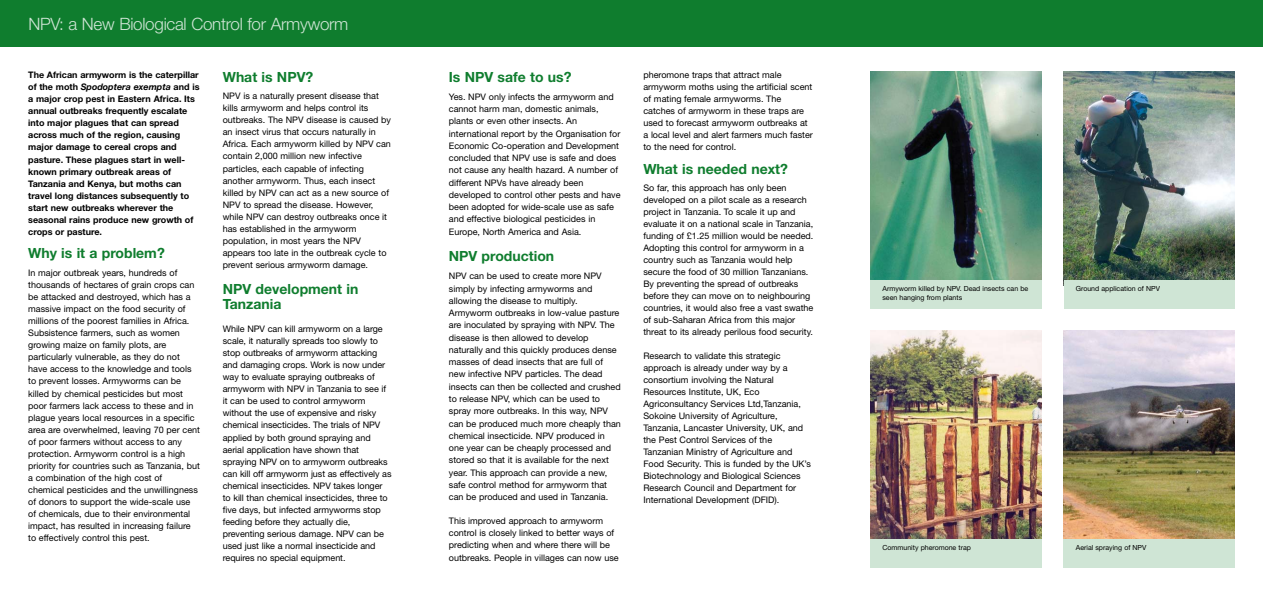
<style>
.page{position:relative;width:1263px;height:596px;background:#fff}
.page>*{position:absolute;margin:0;border:0;box-sizing:border-box;transform-origin:0 0}
.t1{font:300 17px "Helvetica Neue";letter-spacing:-.015em;color:#cfe5d5}
.t2{font:700 14px/15px "Helvetica Neue";color:#0f7d2e}
.t3{font:9px/12px "Helvetica Neue";color:#000}
.t4{font:700 9px/12px "Helvetica Neue";color:#000}
.t5{font:7px "Helvetica Neue";color:#000}
.s1{font-style:italic}
</style>
<div class="page">
<div style="left:0;top:0;width:1263px;height:46px;background:#0f7d2e"></div>
<img style="left:1064px;top:72px;width:170px;height:208px">
<div style="left:1064px;top:280px;width:170px;height:28px;background:#cfe5d5"></div>
<img style="left:870px;top:72px;width:171px;height:208px">
<div style="left:870px;top:280px;width:171px;height:28px;background:#cfe5d5"></div>
<img style="left:870px;top:330px;width:171px;height:209px">
<div style="left:870px;top:539px;width:171px;height:28px;background:#cfe5d5"></div>
<img style="left:1064px;top:330px;width:171px;height:209px">
<div style="left:1064px;top:539px;width:171px;height:28px;background:#cfe5d5"></div>
<h1 class="t1" style="left:28px;top:18px;width:321px">NPV: a New Biological Control for Armyworm</h1>
<p class="t4" style="left:28px;top:70px;width:173px">The African armyworm is the caterpillar of the moth <span class="s1">Spodoptera exempta</span> and is a major crop pest in Eastern Africa. Its annual outbreaks frequently escalate into major plagues that can spread across much of the region, causing major damage to cereal crops and pasture. These plagues start in well&shy;known primary outbreak areas of Tanzania and Kenya, but moths can travel long distances subsequently to start new outbreaks wherever the seasonal rains produce new growth of crops or pasture.</p>
<h2 class="t2" style="left:28px;top:247px;width:138px">Why is it a problem?</h2>
<p class="t3" style="left:28px;top:267px;width:173px">In major outbreak years, hundreds of thousands of hectares of grain crops can be attacked and destroyed, which has a massive impact on the food security of millions of the poorest families in Africa.<br>Subsistence farmers, such as women growing maize on family plots, are particularly vulnerable, as they do not have access to the knowledge and tools to prevent losses. Armyworms can be killed by chemical pesticides but most poor farmers lack access to these and in plague years local resources in a specific area are overwhelmed, leaving 70 per cent of poor farmers without access to any protection. Armyworm control is a high priority for countries such as Tanzania, but a combination of the high cost of chemical pesticides and the unwillingness of donors to support the wide-scale use of chemicals, due to their environmental impact, has resulted in increasing failure to effectively control this pest.</p>
<h2 class="t2" style="left:223px;top:70px;width:92px">What is NPV?</h2>
<p class="t3" style="left:223px;top:91px;width:170px">NPV is a naturally present disease that kills armyworm and helps control its outbreaks. The NPV disease is caused by an insect virus that occurs naturally in Africa. Each armyworm killed by NPV can contain 2,000 million new infective particles, each capable of infecting another armyworm. Thus, each insect killed by NPV can act as a new source of NPV to spread the disease. However, while NPV can destroy outbreaks once it has established in the armyworm population, in most years the NPV appears too late in the outbreak cycle to prevent serious armyworm damage.</p>
<h2 class="t2" style="left:223px;top:282px;width:137px">NPV development in<br>Tanzania</h2>
<p class="t3" style="left:223px;top:324px;width:170px">While NPV can kill armyworm on a large scale, it naturally spreads too slowly to stop outbreaks of armyworm attacking and damaging crops. Work is now under way to evaluate spraying outbreaks of armyworm with NPV in Tanzania to see if it can be used to control armyworm without the use of expensive and risky chemical insecticides. The trials of NPV applied by both ground spraying and aerial application have shown that spraying NPV on to armyworm outbreaks can kill off armyworm just as effectively as chemical insecticides. NPV takes longer to kill than chemical insecticides, three to five days, but infected armyworms stop feeding before they actually die, preventing serious damage. NPV can be used just like a normal insecticide and requires no special equipment.</p>
<h2 class="t2" style="left:449px;top:70px;width:124px">Is NPV safe to us?</h2>
<p class="t3" style="left:449px;top:91px;width:173px;line-height:12.3px">Yes. NPV only infects the armyworm and cannot harm man, domestic animals, plants or even other insects. An international report by the Organisation for Economic Co-operation and Development concluded that NPV use is safe and does not cause any health hazard. A number of different NPVs have already been developed to control other pests and have been adopted for wide-scale use as safe and effective biological pesticides in Europe, North America and Asia.</p>
<h2 class="t2" style="left:449px;top:250px;width:107px">NPV production</h2>
<p class="t3" style="left:449px;top:270px;width:174px;line-height:12.3px">NPV can be used to create more NPV simply by infecting armyworms and allowing the disease to multiply.<br>Armyworm outbreaks in low-value pasture are inoculated by spraying with NPV. The disease is then allowed to develop naturally and this quickly produces dense masses of dead insects that are full of new infective NPV particles. The dead insects can then be collected and crushed to release NPV, which can be used to spray more outbreaks. In this way, NPV can be produced much more cheaply than chemical insecticide. NPV produced in one year can be cheaply processed and stored so that it is available for the next year. This approach can provide a new, safe control method for armyworm that can be produced and used in Tanzania.</p>
<p class="t3" style="left:449px;top:515px;width:171px;line-height:12.3px">This improved approach to armyworm control is closely linked to better ways of predicting when and where there will be outbreaks. People in villages can now use</p>
<p class="t3" style="left:643px;top:70px;width:171px">pheromone traps that attract male armyworm moths using the artificial scent of mating female armyworms. The catches of armyworm in these traps are used to forecast armyworm outbreaks at a local level and alert farmers much faster to the need for control.</p>
<h2 class="t2" style="left:643px;top:162px;width:146px">What is needed next?</h2>
<p class="t3" style="left:643px;top:183px;width:172px">So far, this approach has only been developed on a pilot scale as a research project in Tanzania. To scale it up and evaluate it on a national scale in Tanzania, funding of £1.25 million would be needed.<br>Adopting this control for armyworm in a country such as Tanzania would help secure the food of 30 million Tanzanians.<br>By preventing the spread of outbreaks before they can move on to neighbouring countries, it would also free a vast swathe of sub-Saharan Africa from this major threat to its already perilous food security.</p>
<p class="t3" style="left:643px;top:350px;width:169px">Research to validate this strategic approach is already under way by a consortium involving the Natural Resources Institute, UK, Eco Agriconsultancy Services Ltd,Tanzania, Sokoine University of Agriculture, Tanzania, Lancaster University, UK, and the Pest Control Services of the Tanzanian Ministry of Agriculture and Food Security. This is funded by the UK’s Biotechnology and Biological Sciences Research Council and Department for International Development (DFID).</p>
<p class="t5" style="left:882px;top:286px;width:147px">Armyworm killed by NPV. Dead insects can be</p>
<p class="t5" style="left:1076px;top:286px;width:86px">Ground application of NPV</p>
<p class="t5" style="left:882px;top:294px;width:81px">seen hanging from plants</p>
<p class="t5" style="left:882px;top:545px;width:90px">Community pheromone trap</p>
<p class="t5" style="left:1076px;top:545px;width:72px">Aerial spraying of NPV</p>
</div>
